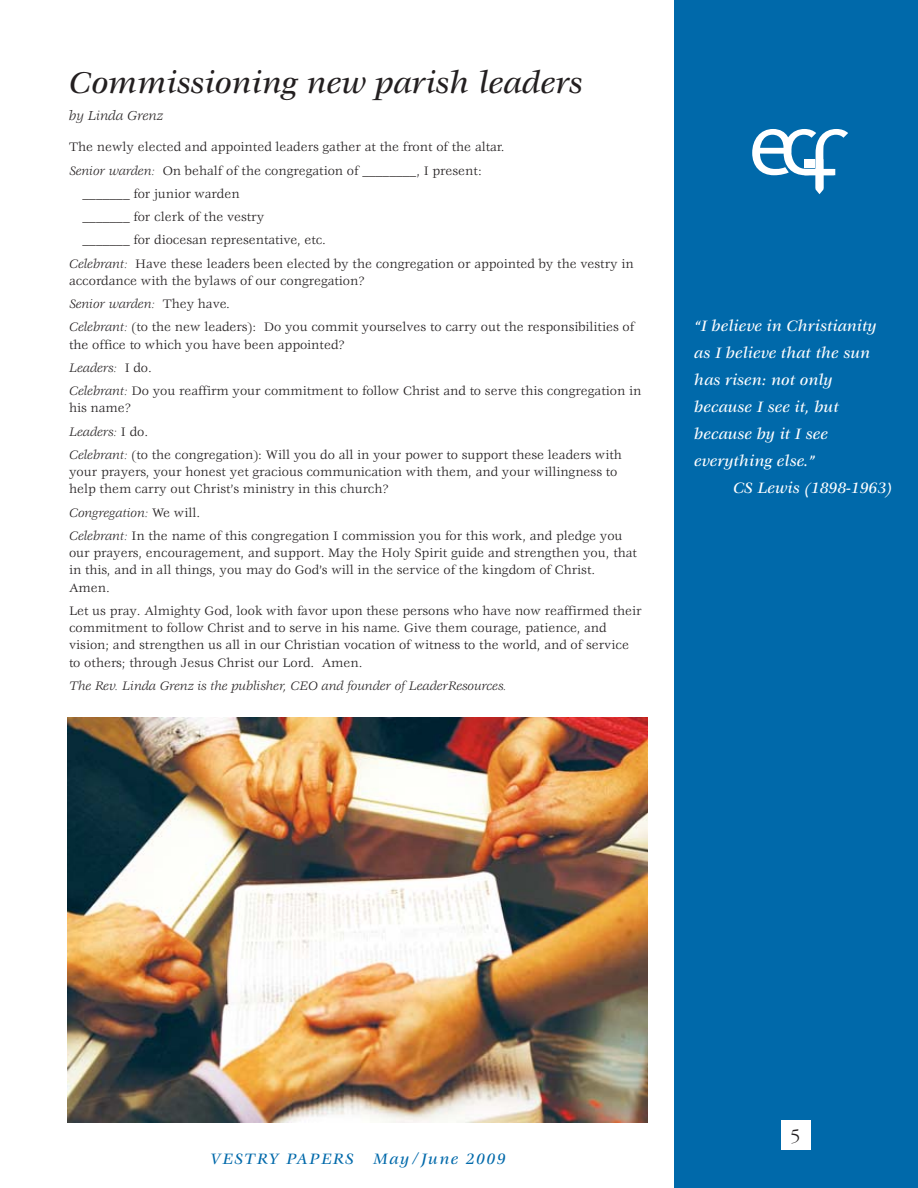
<style>
.page{position:relative;width:918px;height:1188px;background:#fff}
.page>*{position:absolute;margin:0;border:0;box-sizing:border-box;transform-origin:0 0}
.t1{font:italic 500 33px "Veljovic";letter-spacing:-.005em;color:#231f20}
.t2{font:300 19.5px "Garamond";color:#231f20}
.t3{font:italic 500 16.5px/27px "Veljovic";color:#fff}
.t4{font:italic 500 16.5px "Veljovic";letter-spacing:.085em;color:#0069aa}
.t5{font:italic 14.25px "Veljovic";color:#231f20}
.t6{font:13.5px/23.2px "Veljovic";color:#231f20}
.t7{font:italic 13.5px "Veljovic";color:#231f20}
.s1{font-style:italic}
</style>
<div class="page">
<div style="left:675px;top:0;width:243px;height:1188px;background:#0069aa"></div>
<svg style="left:752px;top:129px;width:96px;height:65px"></svg>
<div style="left:781px;top:1120px;width:30px;height:30px;background:#fff"></div>
<img style="left:68px;top:717px;width:579px;height:406px">
<h1 class="t1" style="left:69px;top:70px;width:515px">Commissioning new parish leaders</h1>
<p class="t5" style="left:69px;top:110px;width:96px">by Linda Grenz</p>
<p class="t6" style="left:69px;top:137px;width:437px">The newly elected and appointed leaders gather at the front of the altar.</p>
<p class="t6" style="left:69px;top:160px;width:414px"><span class="s1">Senior warden:</span> On behalf of the congregation of ________, I present:</p>
<p class="t6" style="left:83px;top:183px;width:159px">_______ for junior warden</p>
<p class="t6" style="left:83px;top:206px;width:183px">_______ for clerk of the vestry</p>
<p class="t6" style="left:83px;top:230px;width:245px">_______ for diocesan representative, etc.</p>
<p class="t6" style="left:69px;top:253px;width:566px"><span class="s1">Celebrant:</span> Have these leaders been elected by the congregation or appointed by the vestry in</p>
<p class="t6" style="left:69px;top:270px;width:567px">accordance with the bylaws of our congregation?<br><span class="s1">Senior warden:</span> They have.<br><span class="s1">Celebrant:</span> (to the new leaders): Do you commit yourselves to carry out the responsibilities of</p>
<p class="t6" style="left:69px;top:334px;width:574px">the office to which you have been appointed?<br><span class="s1">Leaders:</span> I do.<br><span class="s1">Celebrant:</span> Do you reaffirm your commitment to follow Christ and to serve this congregation in</p>
<p class="t6" style="left:69px;top:398px;width:554px">his name?<br><span class="s1">Leaders:</span> I do.<br><span class="s1">Celebrant:</span> (to the congregation): Will you do all in your power to support these leaders with</p>
<p class="t6" style="left:69px;top:464px;width:550px;line-height:17.2px">your prayers, your honest yet gracious communication with them, and your willingness to help them carry out Christ’s ministry in this church?</p>
<p class="t6" style="left:69px;top:502px;width:555px"><span class="s1">Congregation:</span> We will.<br><span class="s1">Celebrant:</span> In the name of this congregation I commission you for this work, and pledge you</p>
<p class="t6" style="left:69px;top:545px;width:570px;line-height:17.2px">our prayers, encouragement, and support. May the Holy Spirit guide and strengthen you, that in this, and in all things, you may do God’s will in the service of the kingdom of Christ.<br>Amen.</p>
<p class="t6" style="left:69px;top:603px;width:574px;line-height:17.2px">Let us pray. Almighty God, look with favor upon these persons who have now reaffirmed their commitment to follow Christ and to serve in his name. Give them courage, patience, and vision; and strengthen us all in our Christian vocation of witness to the world, and of service to others; through Jesus Christ our Lord. Amen.</p>
<p class="t7" style="left:69px;top:680px;width:439px">The Rev. Linda Grenz is the publisher, CEO and founder of LeaderResources.</p>
<p class="t3" style="left:694px;top:313px;width:184px">“I believe in Christianity as I believe that the sun has risen: not only because I see it, but because by it I see everything else.”</p>
<p class="t3" style="left:733px;top:475px;width:161px">CS Lewis (1898-1963)</p>
<p class="t4" style="left:210px;top:1152px;width:297px">VESTRY PAPERS May/June 2009</p>
<h2 class="t2" style="left:791px;top:1128px;width:11px">5</h2>
</div>
